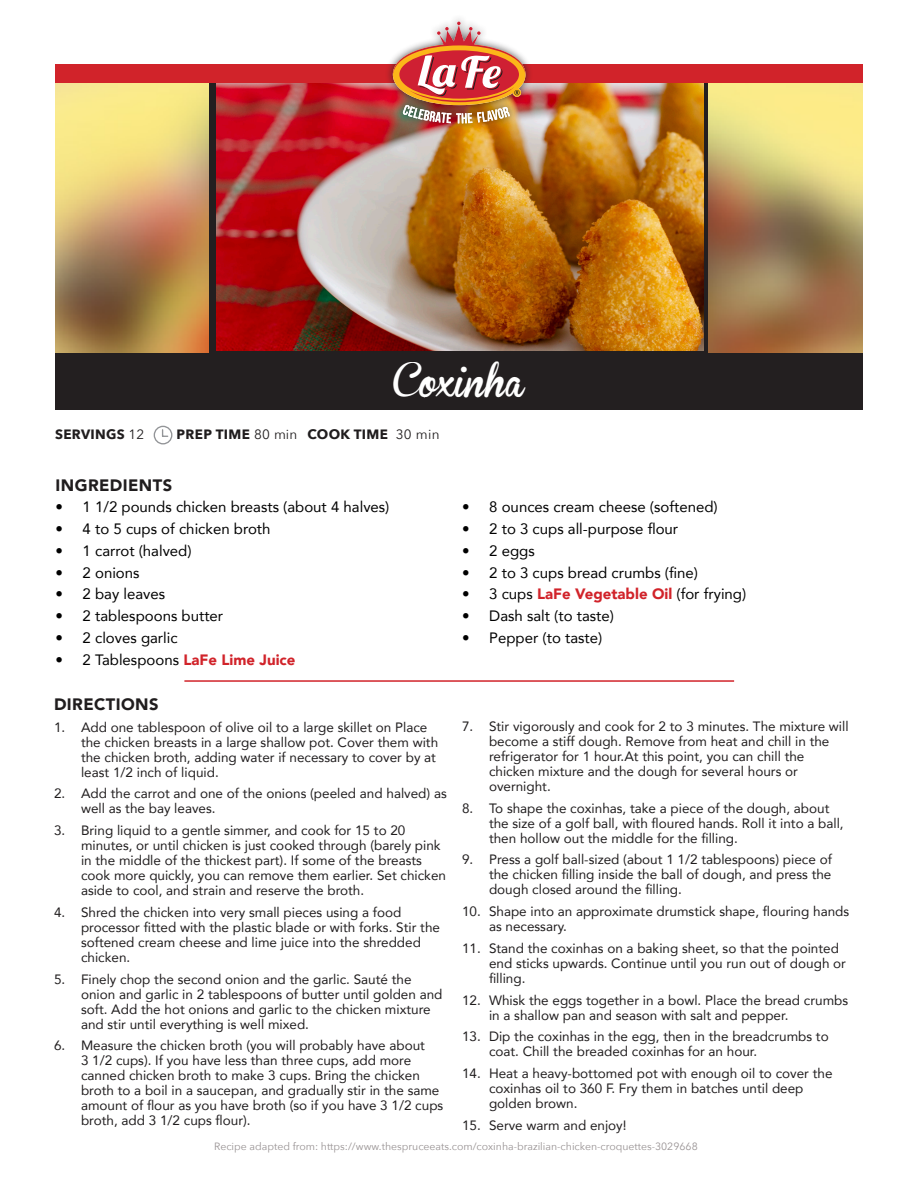
<style>
.page{position:relative;width:918px;height:1188px;background:#fff}
.page>*{position:absolute;margin:0;border:0;box-sizing:border-box;transform-origin:0 0}
.t1{font:33px "Brannboll Fet";color:#fff}
.t2{font:900 16.5px "Avenir";letter-spacing:.025em;color:#201d1e}
.t3{font:15px "Avenir";color:#000}
.t4{font:13.5px/15px "Avenir";color:#201d1e}
.t5{font:700 13.5px "Avenir Next";letter-spacing:.025em;color:#201d1e}
.t6{font:10.5px "Avenir Next";color:#989293}
.s1{font-weight:400}
.s2{font-weight:900;color:#d1232a}
</style>
<div class="page">
<img style="left:55px;top:83px;width:808px;height:270px">
<div style="left:55px;top:353px;width:808px;height:57px;background:#231f20"></div>
<svg style="left:210px;top:83px;width:498px;height:270px;background:#382821"></svg>
<hr style="left:184px;top:680px;width:550px;height:2px;background:#d1232a">
<svg style="left:153px;top:425px;width:20px;height:20px"></svg>
<img style="left:216px;top:83px;width:487px;height:267px">
<div style="left:55px;top:65px;width:808px;height:18px;background:#d1232a"></div>
<div style="left:385px;top:14px;width:149px;height:118px;background:#231f20;opacity:.75"></div>
<img style="left:393px;top:22px;width:132px;height:101px">
<p class="t1" style="left:393px;top:365px;width:133px">Coxinha</p>
<p class="t5" style="left:55px;top:423px;width:91px">SERVINGS <span class="s1">12</span></p>
<p class="t5" style="left:177px;top:423px;width:265px">PREP TIME <span class="s1">80 min</span> COOK TIME <span class="s1">30 min</span></p>
<p class="t2" style="left:56px;top:471px;width:118px">INGREDIENTS</p>
<p class="t3" style="left:56px;top:495px;width:335px">• 1 1/2 pounds chicken breasts (about 4 halves)</p>
<p class="t3" style="left:56px;top:517px;width:216px">• 4 to 5 cups of chicken broth</p>
<p class="t3" style="left:56px;top:539px;width:137px">• 1 carrot (halved)</p>
<p class="t3" style="left:56px;top:560px;width:85px">• 2 onions</p>
<p class="t3" style="left:56px;top:582px;width:111px">• 2 bay leaves</p>
<p class="t3" style="left:56px;top:604px;width:169px">• 2 tablespoons butter</p>
<p class="t3" style="left:56px;top:626px;width:124px">• 2 cloves garlic</p>
<p class="t3" style="left:56px;top:647px;width:241px">• 2 Tablespoons <span class="s2">LaFe Lime Juice</span></p>
<p class="t2" style="left:54px;top:690px;width:106px">DIRECTIONS</p>
<p class="t4" style="left:81px;top:719px;width:359px;text-indent:-27px">1. Add one tablespoon of olive oil to a large skillet on Place the chicken breasts in a large shallow pot. Cover them with the chicken broth, adding water if necessary to cover by at least 1/2 inch of liquid.</p>
<p class="t4" style="left:81px;top:786px;width:367px;text-indent:-27px">2. Add the carrot and one of the onions (peeled and halved) as well as the bay leaves.</p>
<p class="t4" style="left:81px;top:823px;width:367px;text-indent:-27px">3. Bring liquid to a gentle simmer, and cook for 15 to 20 minutes, or until chicken is just cooked through (barely pink in the middle of the thickest part). If some of the breasts cook more quickly, you can remove them earlier. Set chicken aside to cool, and strain and reserve the broth.</p>
<p class="t4" style="left:81px;top:904px;width:361px;text-indent:-27px">4. Shred the chicken into very small pieces using a food processor fitted with the plastic blade or with forks. Stir the softened cream cheese and lime juice into the shredded chicken.</p>
<p class="t4" style="left:81px;top:971px;width:363px;text-indent:-27px">5. Finely chop the second onion and the garlic. Sauté the onion and garlic in 2 tablespoons of butter until golden and soft. Add the hot onions and garlic to the chicken mixture and stir until everything is well mixed.</p>
<p class="t4" style="left:81px;top:1038px;width:364px;text-indent:-27px">6. Measure the chicken broth (you will probably have about<br>3 1/2 cups). If you have less than three cups, add more canned chicken broth to make 3 cups. Bring the chicken broth to a boil in a saucepan, and gradually stir in the same amount of flour as you have broth (so if you have 3 1/2 cups broth, add 3 1/2 cups flour).</p>
<p class="t3" style="left:462px;top:495px;width:257px">• 8 ounces cream cheese (softened)</p>
<p class="t3" style="left:462px;top:517px;width:218px">• 2 to 3 cups all-purpose flour</p>
<p class="t3" style="left:462px;top:539px;width:74px">• 2 eggs</p>
<p class="t3" style="left:462px;top:560px;width:237px">• 2 to 3 cups bread crumbs (fine)</p>
<p class="t3" style="left:462px;top:582px;width:286px">• 3 cups <span class="s2">LaFe Vegetable Oil</span> (for frying)</p>
<p class="t3" style="left:462px;top:604px;width:153px">• Dash salt (to taste)</p>
<p class="t3" style="left:462px;top:626px;width:142px">• Pepper (to taste)</p>
<p class="t4" style="left:489px;top:718px;width:361px;text-indent:-27px">7. Stir vigorously and cook for 2 to 3 minutes. The mixture will become a stiff dough. Remove from heat and chill in the refrigerator for 1 hour.At this point, you can chill the chicken mixture and the dough for several hours or overnight.</p>
<p class="t4" style="left:489px;top:800px;width:356px;text-indent:-27px">8. To shape the coxinhas, take a piece of the dough, about the size of a golf ball, with floured hands. Roll it into a ball, then hollow out the middle for the filling.</p>
<p class="t4" style="left:489px;top:852px;width:344px;text-align:justify;text-indent:-27px">9. Press a golf ball-sized (about 1 1/2 tablespoons) piece of the chicken filling inside the ball of dough, and press the dough closed around the filling.</p>
<p class="t4" style="left:489px;top:904px;width:362px;text-indent:-27px">10. Shape into an approximate drumstick shape, flouring hands as necessary.</p>
<p class="t4" style="left:489px;top:940px;width:359px;text-indent:-27px">11. Stand the coxinhas on a baking sheet, so that the pointed end sticks upwards. Continue until you run out of dough or filling.</p>
<p class="t4" style="left:489px;top:992px;width:361px;text-indent:-27px">12. Whisk the eggs together in a bowl. Place the bread crumbs in a shallow pan and season with salt and pepper.</p>
<p class="t4" style="left:489px;top:1029px;width:341px;text-indent:-27px">13. Dip the coxinhas in the egg, then in the breadcrumbs to coat. Chill the breaded coxinhas for an hour.</p>
<p class="t4" style="left:489px;top:1066px;width:345px;text-indent:-27px">14. Heat a heavy-bottomed pot with enough oil to cover the coxinhas oil to 360 F. Fry them in batches until deep golden brown.</p>
<p class="t4" style="left:462px;top:1117px;width:166px">15. Serve warm and enjoy!</p>
<p class="t6" style="left:214px;top:1137px;width:485px">Recipe adapted from: https://www.thespruceeats.com/coxinha-brazilian-chicken-croquettes-3029668</p>
</div>
